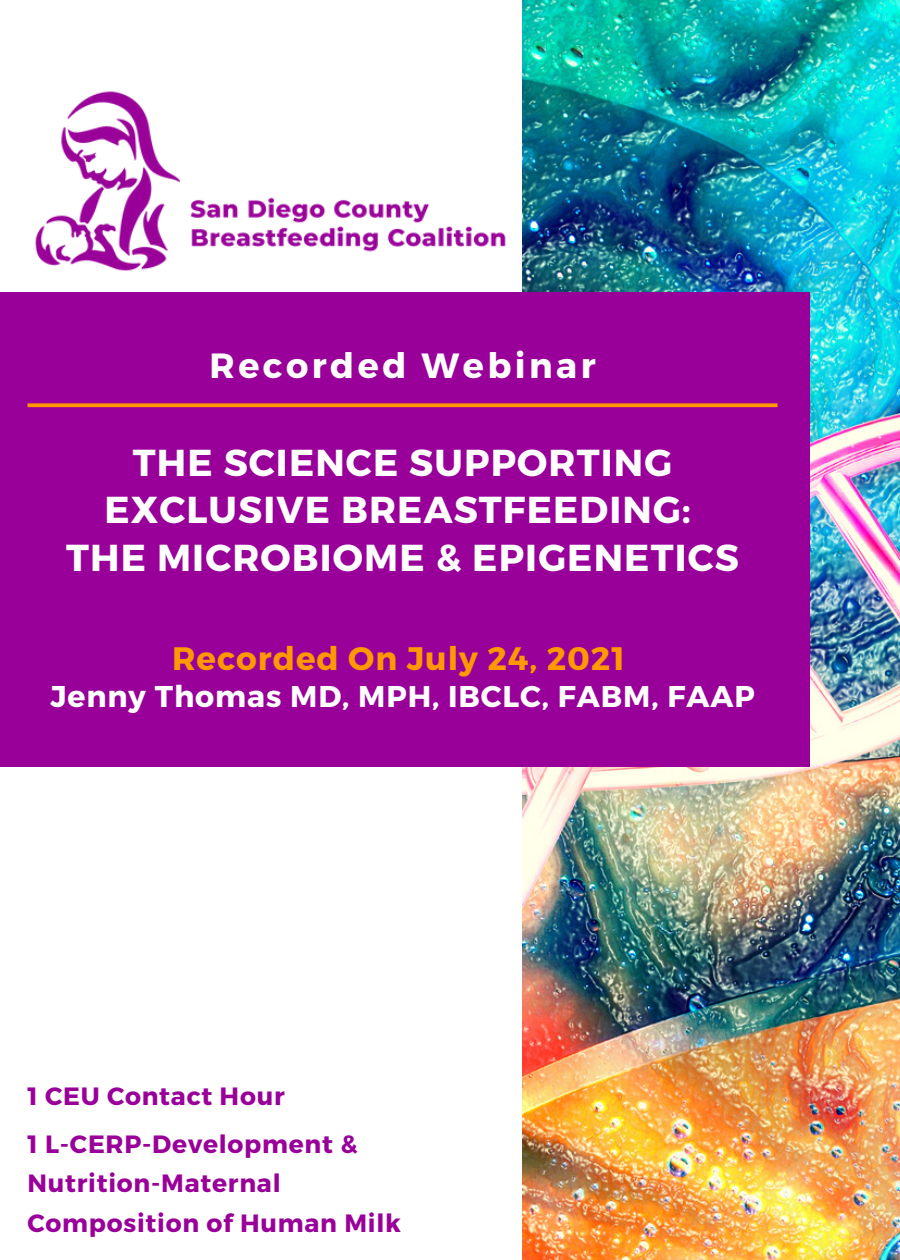
<style>
.page{position:relative;width:900px;height:1260px;background:#fff}
.page>*{position:absolute;margin:0;border:0;box-sizing:border-box;transform-origin:0 0}
.t1{font:700 37.5px/47.5px "Montserrat";letter-spacing:.03em;color:#fff;text-align:center}
.t2{font:700 35px "Montserrat";letter-spacing:.1em;color:#fff}
.t3{font:700 32.5px "Montserrat";letter-spacing:.03em;color:#fe9901}
.t4{font:700 30px "Montserrat";letter-spacing:.03em;color:#fff}
.t5{font:700 25px/39.5px "Montserrat";letter-spacing:.03em;color:#909}
</style>
<div class="page">
<img style="left:523px;top:0;width:377px;height:1260px">
<img style="left:0;top:0;width:596px;height:293px">
<div style="left:0;top:293px;width:810px;height:474px;background:#909"></div>
<svg style="left:28px;top:403px;width:750px;height:4px;background:#f38910"></svg>
<p class="t2" style="left:210px;top:342px;width:388px">Recorded Webinar</p>
<p class="t1" style="left:104px;top:437px;width:588px">THE SCIENCE SUPPORTING<br>EXCLUSIVE BREASTFEEDING:</p>
<p class="t1" style="left:66px;top:532px;width:674px">THE MICROBIOME &amp; EPIGENETICS</p>
<p class="t3" style="left:172px;top:637px;width:454px">Recorded On July 24, 2021</p>
<p class="t4" style="left:51px;top:677px;width:706px">Jenny Thomas MD, MPH, IBCLC, FABM, FAAP</p>
<p class="t5" style="left:28px;top:1075px;width:259px">1 CEU Contact Hour</p>
<p class="t5" style="left:28px;top:1123px;width:375px">1 L-CERP-Development &amp;<br>Nutrition-Maternal<br>Composition of Human Milk</p>
</div>
